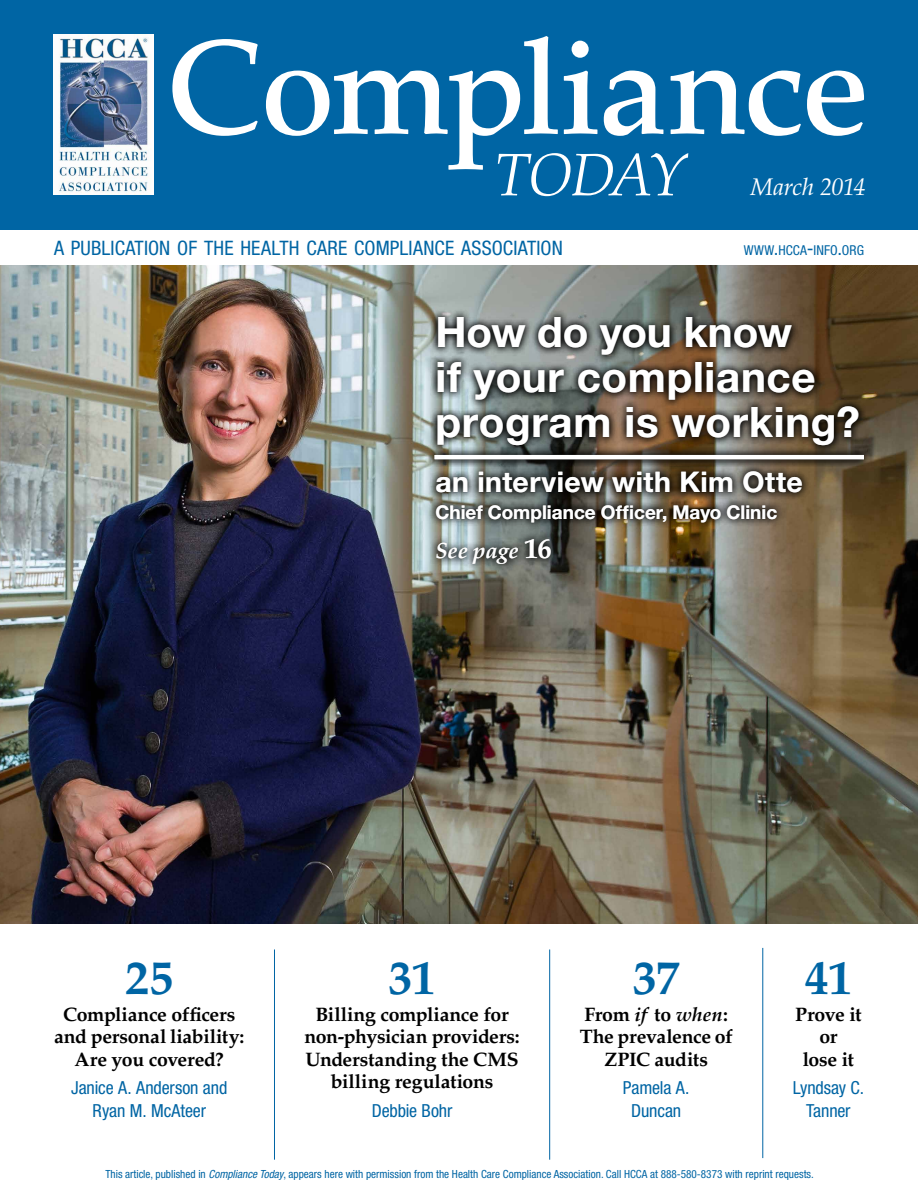
<style>
.page{position:relative;width:918px;height:1188px;background:#fff}
.page>*{position:absolute;margin:0;border:0;box-sizing:border-box;transform-origin:0 0}
.t1{font:500 133.5px "Palatino LT Std";letter-spacing:-.035em;color:#fff}
.t2{font:italic 300 59.85px "Palatino LT Std";letter-spacing:-.03em;color:#fff}
.t3{font:700 48px "Palatino LT Std";letter-spacing:-.015em;color:#0065a4}
.t4{font:700 42px/45px "Helvetica Neue LT Std";letter-spacing:.015em;color:#fff}
.t5{font:700 28.35px "Helvetica Neue LT Std";letter-spacing:.015em;color:#fff}
.t6{font:italic 24px "Palatino LT Std";letter-spacing:-.015em;color:#fff}
.t7{font:italic 700 22.05px "Palatino LT Std";color:#fff}
.t8{font:condensed 19.95px "Helvetica Neue LT Std";letter-spacing:.01em;color:#0065a4}
.t9{font:700 19.5px/22.5px "Palatino LT Std";letter-spacing:-.015em;color:#000;text-align:center}
.t10{font:700 18.9px "Helvetica Neue LT Std";color:#fff}
.t11{font:condensed 18px/22.5px "Helvetica Neue LT Std";letter-spacing:-.01em;color:#0065a4;text-align:center}
.t12{font:condensed 13.65px "Helvetica Neue LT Std";letter-spacing:.005em;color:#0065a4}
.t13{font:condensed 11.25px "Helvetica Neue LT Std";color:#0065a4}
.s1{font-size:19.5px}
.s2{font-style:normal;font-size:28.35px}
.s3{font-style:italic}
</style>
<div class="page">
<div style="left:0;top:0;width:918px;height:230px;background:#0065a4"></div>
<hr style="left:274px;top:950px;width:1px;height:210px;background:#0065a4">
<hr style="left:549px;top:950px;width:1px;height:210px;background:#0065a4">
<hr style="left:762px;top:948px;width:1px;height:210px;background:#0065a4">
<img style="left:53px;top:35px;width:100px;height:160px">
<img style="left:0;top:266px;width:918px;height:657px">
<img style="left:428px;top:309px;width:438px;height:263px">
<svg style="left:427px;top:447px;width:445px;height:20px;background:#544f44"></svg>
<hr style="left:435px;top:455px;width:429px;height:4px;background:#fff">
<h1 class="t1" style="left:167px;top:10px;width:705px">Compliance</h1>
<h2 class="t2" style="left:494px;top:141px;width:193px">TODAY</h2>
<p class="t6" style="left:750px;top:173px;width:117px">March 2014</p>
<p class="t8" style="left:54px;top:236px;width:510px">A PUBLICATION OF THE HEALTH CARE COMPLIANCE ASSOCIATION</p>
<p class="t12" style="left:744px;top:242px;width:122px">WWW<span class="s1">.</span>HCCA<span class="s1">-</span>INFO<span class="s1">.</span>ORG</p>
<h3 class="t4" style="left:435px;top:309px;width:426px">How do you know<br>if your compliance program is working?</h3>
<h3 class="t5" style="left:435px;top:464px;width:369px">an interview with Kim Otte</h3>
<p class="t10" style="left:435px;top:500px;width:343px">Chief Compliance Officer, Mayo Clinic</p>
<p class="t7" style="left:435px;top:538px;width:118px">See page <span class="s2">16</span></p>
<h3 class="t3" style="left:125px;top:949px;width:50px">25</h3>
<p class="t9" style="left:54px;top:1003px;width:192px">Compliance officers and personal liability:<br>Are you covered?</p>
<p class="t11" style="left:71px;top:1076px;width:158px">Janice A. Anderson and<br>Ryan M. McAteer</p>
<h3 class="t3" style="left:389px;top:949px;width:48px">31</h3>
<p class="t9" style="left:305px;top:1003px;width:217px">Billing compliance for non-physician providers:<br>Understanding the CMS billing regulations</p>
<p class="t11" style="left:372px;top:1099px;width:82px">Debbie Bohr</p>
<h3 class="t3" style="left:633px;top:949px;width:48px">37</h3>
<p class="t9" style="left:580px;top:1003px;width:155px">From <span class="s3">if</span> to <span class="s3">when</span>:<br>The prevalence of<br>ZPIC audits</p>
<p class="t11" style="left:623px;top:1076px;width:68px">Pamela A.<br>Duncan</p>
<h3 class="t3" style="left:805px;top:949px;width:49px">41</h3>
<p class="t9" style="left:795px;top:1003px;width:68px">Prove it or<br>lose it</p>
<p class="t11" style="left:793px;top:1076px;width:73px">Lyndsay C.<br>Tanner</p>
<p class="t13" style="left:105px;top:1167px;width:710px">This article, published in <span class="s3">Compliance Today</span>, appears here with permission from the Health Care Compliance Association. Call HCCA at 888-580-8373 with reprint requests.</p>
</div>
